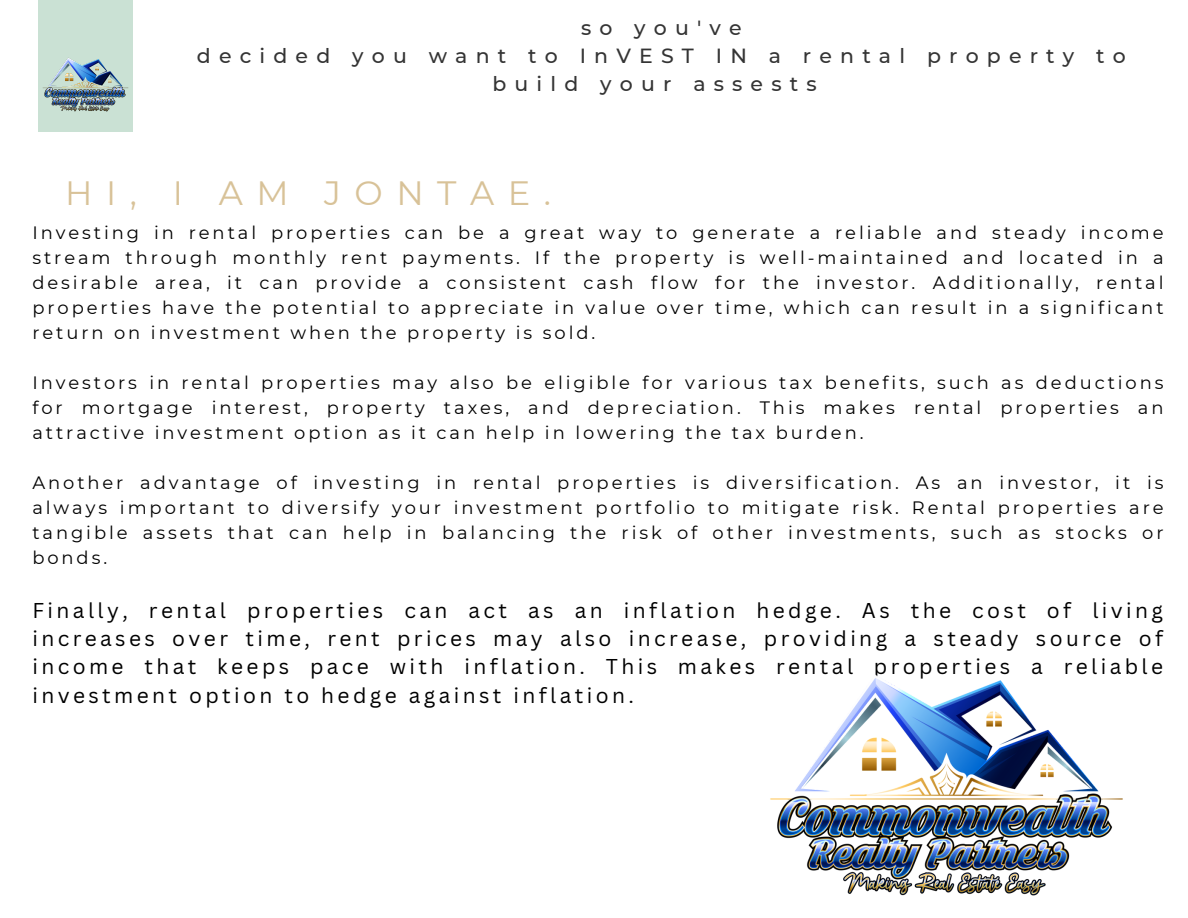
<style>
.page{position:relative;width:1188px;height:918px;background:#fff}
.page>*{position:absolute;margin:0;border:0;box-sizing:border-box;transform-origin:0 0}
.t1{font:33.75px "Montserrat";letter-spacing:.4em;color:#d8c298}
.t2{font:20.85px/28.3px "Canva Sans";letter-spacing:.165em;color:#000;text-align:justify}
.t3{font:500 20.4px/28.2px "Montserrat";letter-spacing:.4em;color:#343434}
.t4{font:17.85px/25px "Montserrat";letter-spacing:.165em;color:#000;text-align:justify}
</style>
<div class="page">
<div style="left:38px;top:0;width:95px;height:131px;background:#cae1d4"></div>
<img style="left:770px;top:678px;width:353px;height:218px">
<img style="left:39px;top:57px;width:93px;height:75px">
<p class="t3" style="left:581px;top:13px;width:162px">so you've</p>
<p class="t3" style="left:492px;top:42px;width:635px;text-indent:-296px">decided you want to InVEST IN a rental property to build your assests</p>
<p class="t1" style="left:65px;top:173px;width:487px">HI, I AM JONTAE.</p>
<p class="t4" style="left:32px;top:220px;width:1133px">Investing in rental properties can be a great way to generate a reliable and steady income stream through monthly rent payments. If the property is well-maintained and located in a desirable area, it can provide a consistent cash flow for the investor. Additionally, rental properties have the potential to appreciate in value over time, which can result in a significant return on investment when the property is sold.</p>
<p class="t4" style="left:32px;top:370px;width:1133px">Investors in rental properties may also be eligible for various tax benefits, such as deductions for mortgage interest, property taxes, and depreciation. This makes rental properties an attractive investment option as it can help in lowering the tax burden.</p>
<p class="t4" style="left:32px;top:470px;width:1133px">Another advantage of investing in rental properties is diversification. As an investor, it is always important to diversify your investment portfolio to mitigate risk. Rental properties are tangible assets that can help in balancing the risk of other investments, such as stocks or bonds.</p>
<p class="t2" style="left:32px;top:595px;width:1132px">Finally, rental properties can act as an inflation hedge. As the cost of living increases over time, rent prices may also increase, providing a steady source of income that keeps pace with inflation. This makes rental properties a reliable investment option to hedge against inflation.</p>
</div>
